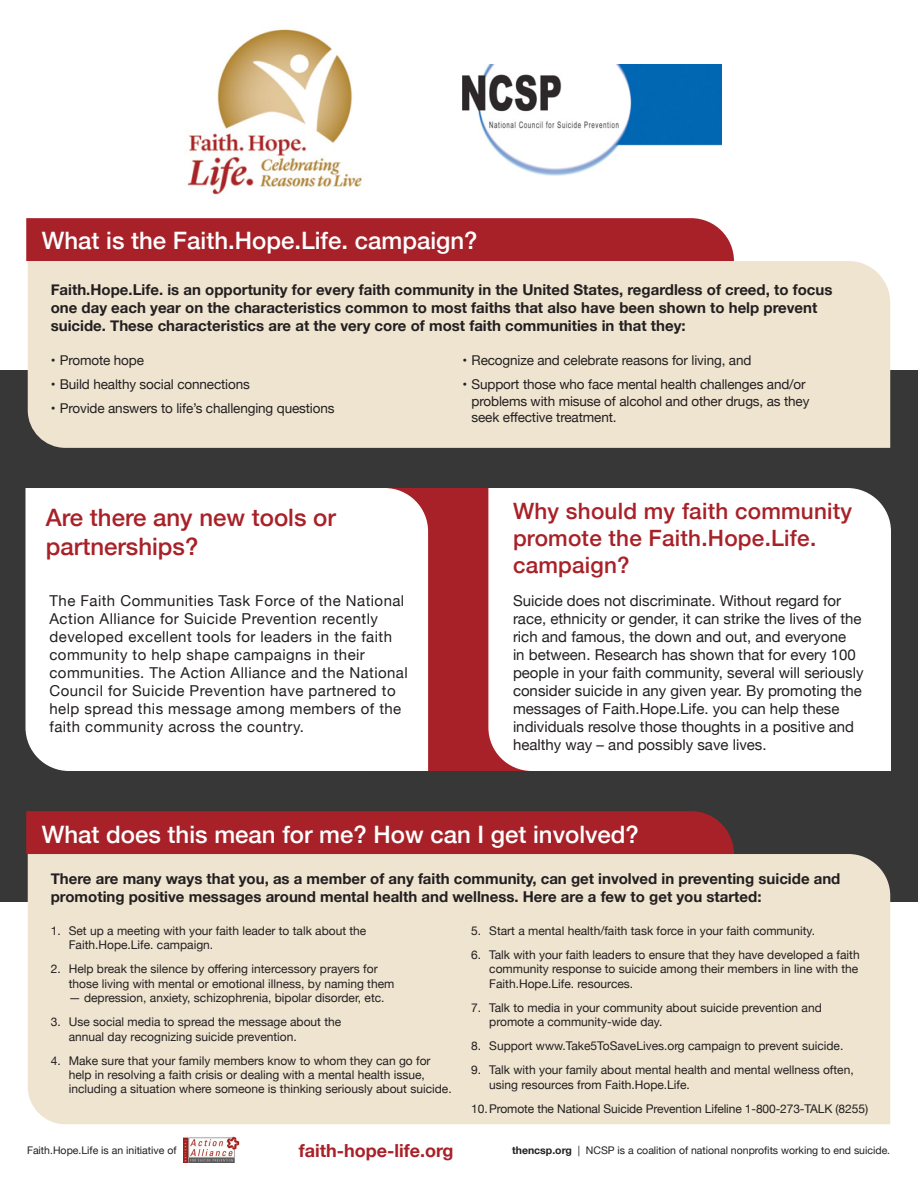
<style>
.page{position:relative;width:918px;height:1188px;background:#fff}
.page>*{position:absolute;margin:0;border:0;box-sizing:border-box;transform-origin:0 0}
.t1{font:500 24px "Helvetica Neue";color:#fff}
.t2{font:500 24px/28.8px "Helvetica Neue";color:#a82128}
.t3{font:500 22.5px/27px "Helvetica Neue";letter-spacing:.01em;color:#a82128}
.t4{font:700 18px "Helvetica Neue";color:#a82128}
.t5{font:700 15px/18px "Helvetica Neue";color:#231f20}
.t6{font:15px/18px "Helvetica Neue";color:#231f20}
.t7{font:15px/18px "Helvetica Neue";letter-spacing:.03em;color:#231f20}
.t8{font:13.5px/16.2px "Helvetica Neue";letter-spacing:-.01em;color:#231f20}
.t9{font:12px/14.4px "Helvetica Neue";color:#231f20}
.t10{font:10.5px "Helvetica Neue";color:#231f20}
.s1{font-weight:700}
</style>
<div class="page">
<div style="left:0;top:370px;width:918px;height:532px;background:#363736"></div>
<div style="left:365px;top:488px;width:184px;height:283px;background:#a82128"></div>
<div style="left:25px;top:488px;width:404px;height:283px;background:#fff"></div>
<div style="left:488px;top:488px;width:403px;height:283px;background:#fff"></div>
<div style="left:28px;top:854px;width:862px;height:270px;background:#eee4d0"></div>
<div style="left:26px;top:811px;width:708px;height:43px;background:#a82128"></div>
<div style="left:28px;top:261px;width:862px;height:187px;background:#eee4d0"></div>
<div style="left:26px;top:218px;width:708px;height:43px;background:#a82128"></div>
<img style="left:187px;top:29px;width:175px;height:166px">
<img style="left:463px;top:65px;width:258px;height:111px">
<img style="left:184px;top:1136px;width:56px;height:27px">
<p class="t1" style="left:42px;top:221px;width:437px">What is the Faith.Hope.Life. campaign?</p>
<p class="t5" style="left:51px;top:281px;width:783px">Faith.Hope.Life. is an opportunity for every faith community in the United States, regardless of creed, to focus one day each year on the characteristics common to most faiths that also have been shown to help prevent suicide. These characteristics are at the very core of most faith communities in that they:</p>
<p class="t8" style="left:51px;top:353px;width:95px">• Promote hope</p>
<p class="t8" style="left:51px;top:377px;width:201px">• Build healthy social connections</p>
<p class="t8" style="left:51px;top:401px;width:285px">• Provide answers to life’s challenging questions</p>
<p class="t2" style="left:46px;top:501px;width:291px">Are there any new tools or partnerships?</p>
<p class="t7" style="left:49px;top:592px;width:360px">The Faith Communities Task Force of the National Action Alliance for Suicide Prevention recently developed excellent tools for leaders in the faith community to help shape campaigns in their communities. The Action Alliance and the National Council for Suicide Prevention have partnered to help spread this message among members of the faith community across the country.</p>
<p class="t8" style="left:463px;top:353px;width:290px">• Recognize and celebrate reasons for living, and</p>
<p class="t8" style="left:472px;top:377px;width:339px;text-indent:-9px">• Support those who face mental health challenges and/or problems with misuse of alcohol and other drugs, as they seek effective treatment.</p>
<p class="t3" style="left:513px;top:496px;width:341px">Why should my faith community promote the Faith.Hope.Life. campaign?</p>
<p class="t6" style="left:513px;top:592px;width:352px">Suicide does not discriminate. Without regard for race, ethnicity or gender, it can strike the lives of the rich and famous, the down and out, and everyone<br>in between. Research has shown that for every 100 people in your faith community, several will seriously consider suicide in any given year. By promoting the messages of Faith.Hope.Life. you can help these individuals resolve those thoughts in a positive and healthy way – and possibly save lives.</p>
<p class="t1" style="left:42px;top:815px;width:599px">What does this mean for me? How can I get involved?</p>
<p class="t5" style="left:51px;top:870px;width:791px">There are many ways that you, as a member of any faith community, can get involved in preventing suicide and promoting positive messages around mental health and wellness. Here are a few to get you started:</p>
<p class="t9" style="left:69px;top:924px;width:299px;text-indent:-18px">1. Set up a meeting with your faith leader to talk about the<br>Faith.Hope.Life. campaign.</p>
<p class="t9" style="left:69px;top:963px;width:327px;text-indent:-18px">2. Help break the silence by offering intercessory prayers for those living with mental or emotional illness, by naming them</p>
<p class="t9" style="left:69px;top:991px;width:317px">— depression, anxiety, schizophrenia, bipolar disorder, etc.</p>
<p class="t9" style="left:69px;top:1015px;width:274px;text-indent:-18px">3. Use social media to spread the message about the annual day recognizing suicide prevention.</p>
<p class="t9" style="left:69px;top:1054px;width:384px;text-indent:-18px">4. Make sure that your family members know to whom they can go for help in resolving a faith crisis or dealing with a mental health issue, including a situation where someone is thinking seriously about suicide.</p>
<p class="t9" style="left:471px;top:924px;width:345px">5. Start a mental health/faith task force in your faith community.</p>
<p class="t9" style="left:489px;top:948px;width:372px;text-indent:-18px">6. Talk with your faith leaders to ensure that they have developed a faith community response to suicide among their members in line with the<br>Faith.Hope.Life. resources.</p>
<p class="t9" style="left:489px;top:1001px;width:334px;text-indent:-18px">7. Talk to media in your community about suicide prevention and promote a community-wide day.</p>
<p class="t9" style="left:471px;top:1039px;width:374px">8. Support www.Take5ToSaveLives.org campaign to prevent suicide.</p>
<p class="t9" style="left:489px;top:1063px;width:366px;text-indent:-18px">9. Talk with your family about mental health and mental wellness often, using resources from Faith.Hope.Life.</p>
<p class="t9" style="left:471px;top:1102px;width:399px">10. Promote the National Suicide Prevention Lifeline 1-800-273-TALK (8255)</p>
<p class="t10" style="left:27px;top:1143px;width:151px">Faith.Hope.Life is an initiative of</p>
<p class="t4" style="left:299px;top:1137px;width:156px">faith-hope-life.org</p>
<p class="t10" style="left:512px;top:1143px;width:380px"><span class="s1">thencsp.org</span> | NCSP is a coalition of national nonprofits working to end suicide.</p>
</div>
